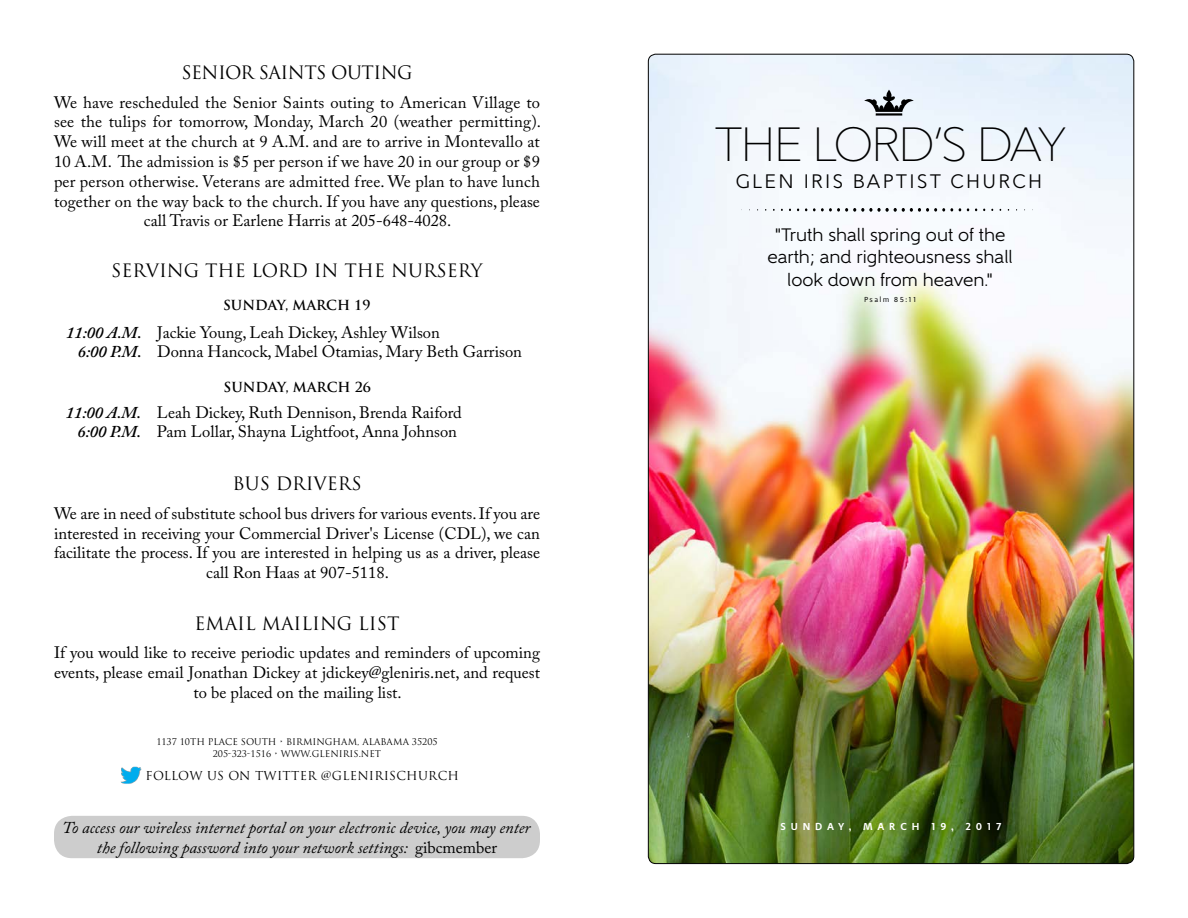
<style>
.page{position:relative;width:1188px;height:918px;background:#fff}
.page>*{position:absolute;margin:0;border:0;box-sizing:border-box;transform-origin:0 0}
.t1{font:200 48px "Gentleman 300";letter-spacing:-.04em;color:#000}
.t2{font:19.5px "Gentleman 500";letter-spacing:.12em;color:#000}
.t3{font:18px/22.5px "Gentleman 500";color:#000;text-align:center}
.t4{font:18px "Trajan Pro";color:#000}
.t5{font:18px "Trajan Pro";letter-spacing:-.03em;color:#000}
.t6{font:16.5px/19.8px "Adobe Caslon Pro";color:#000;text-align:center}
.t7{font:italic 16.5px/19.5px "Adobe Caslon Pro";color:#000;text-align:center}
.t8{font:italic 600 16.5px/19.8px "Adobe Caslon Pro";color:#000;text-align:right}
.t9{font:700 13.5px "Trajan Pro";color:#000}
.t10{font:12px "Trajan Pro";letter-spacing:.02em;color:#000}
.t11{font:600 10.5px "Adagio Sans";letter-spacing:.46em;color:#fff}
.t12{font:9px/12px "Trajan Pro";color:#000;text-align:center}
.t13{font:7.5px "Adagio Sans";letter-spacing:.18em;color:#000}
.s1{font-style:normal}
</style>
<div class="page">
<div style="left:54px;top:816px;width:486px;height:42px;background:#cdcdcd;border-radius:18px"></div>
<img style="left:120px;top:766px;width:22px;height:18px">
<img style="left:648px;top:54px;width:486px;height:810px">
<svg style="left:864px;top:90px;width:50px;height:26px"></svg>
<svg style="left:813px;top:208px;width:140px;height:4px"></svg>
<p class="t5" style="left:181px;top:62px;width:233px">SENIOR SAINTS OUTING</p>
<p class="t6" style="left:54px;top:92px;width:489px">We have rescheduled the Senior Saints outing to American Village to see the tulips for tomorrow, Monday, March 20 (weather permitting).<br>We will meet at the church at 9 A.M. and are to arrive in Montevallo at 10 A.M. The admission is $5 per person if we have 20 in our group or $9 per person otherwise. Veterans are admitted free. We plan to have lunch together on the way back to the church. If you have any questions, please call Travis or Earlene Harris at 205-648-4028.</p>
<p class="t4" style="left:111px;top:259px;width:373px">SERVING THE LORD IN THE NURSERY</p>
<p class="t9" style="left:223px;top:297px;width:149px">SUNDAY, MARCH 19</p>
<p class="t6" style="left:157px;top:322px;width:366px;text-align:left">Jackie Young, Leah Dickey, Ashley Wilson<br>Donna Hancock, Mabel Otamias, Mary Beth Garrison</p>
<p class="t8" style="left:66px;top:322px;width:77px">11:00 A.M.<br>6:00 P.M.</p>
<p class="t8" style="left:66px;top:402px;width:77px">11:00 A.M.<br>6:00 P.M.</p>
<p class="t9" style="left:223px;top:378px;width:149px">SUNDAY, MARCH 26</p>
<p class="t6" style="left:157px;top:402px;width:306px;text-align:left">Leah Dickey, Ruth Dennison, Brenda Raiford<br>Pam Lollar, Shayna Lightfoot, Anna Johnson</p>
<p class="t4" style="left:232px;top:472px;width:131px">BUS DRIVERS</p>
<p class="t6" style="left:54px;top:503px;width:488px">We are in need of substitute school bus drivers for various events. If you are interested in receiving your Commercial Driver's License (CDL), we can facilitate the process. If you are interested in helping us as a driver, please call Ron Haas at 907-5118.</p>
<p class="t4" style="left:194px;top:612px;width:207px">EMAIL MAILING LIST</p>
<p class="t6" style="left:54px;top:643px;width:488px">If you would like to receive periodic updates and reminders of upcoming events, please email Jonathan Dickey at jdickey@gleniris.net, and request to be placed on the mailing list.</p>
<p class="t12" style="left:156px;top:736px;width:283px">1137 10TH PLACE SOUTH • BIRMINGHAM, ALABAMA 35205<br>205-323-1516 • WWW.GLENIRIS.NET</p>
<p class="t10" style="left:146px;top:768px;width:315px">FOLLOW US ON TWITTER @GLENIRISCHURCH</p>
<p class="t7" style="left:62px;top:818px;width:470px">To access our wireless internet portal on your electronic device, you may enter the following password into your network settings: <span class="s1">gibcmember</span></p>
<h1 class="t1" style="left:715px;top:116px;width:354px">THE LORD’S DAY</h1>
<p class="t2" style="left:736px;top:170px;width:308px">GLEN IRIS BAPTIST CHURCH</p>
<p class="t3" style="left:768px;top:223px;width:247px">"Truth shall spring out of the earth; and righteousness shall look down from heaven."</p>
<p class="t13" style="left:864px;top:295px;width:54px">Psalm 85:11</p>
<p class="t11" style="left:781px;top:820px;width:223px">SUNDAY, MARCH 19, 2017</p>
</div>
